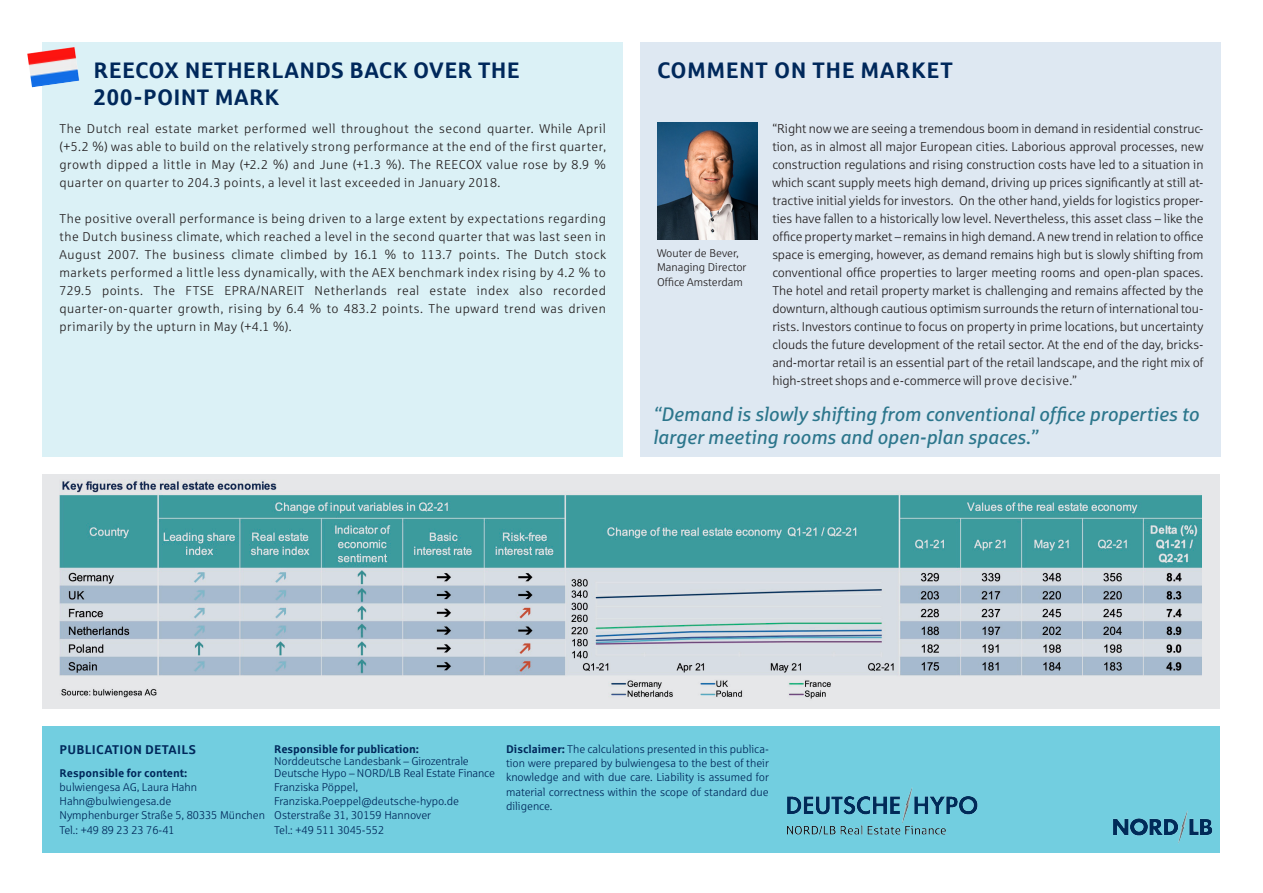
<style>
.page{position:relative;width:1263px;height:893px;background:#fff}
.page>*{position:absolute;margin:0;border:0;box-sizing:border-box;transform-origin:0 0}
.t1{font:700 22.5px "Sparkasse Rg";letter-spacing:.015em;color:#00285b}
.t2{font:italic 19.5px/23.4px "Sparkasse Rg";letter-spacing:-.01em;color:#2c768c}
.t3{font:12.75px/18px "Sparkasse Lt";letter-spacing:.035em;color:#231f20;text-align:justify}
.t4{font:700 12.75px "Sparkasse Rg";letter-spacing:.02em;color:#00285b}
.t5{font:11.25px/14.2px "Sparkasse Lt";color:#00285b;text-align:justify}
.t6{font:700 11.25px "Sparkasse Rg";letter-spacing:-.01em;color:#00285b}
.t7{font:11.25px/14.2px "Sparkasse Lt";color:#231f20}
.s1{font-family:"Sparkasse Rg";font-weight:700}
</style>
<div class="page">
<div style="left:43px;top:727px;width:1177px;height:126px;background:#72cee0"></div>
<div style="left:43px;top:43px;width:580px;height:414px;background:#dbf1f6"></div>
<div style="left:640px;top:43px;width:580px;height:414px;background:#dee8f2"></div>
<div style="left:43px;top:475px;width:1177px;height:234px;background:#e6e7e9"></div>
<img style="left:60px;top:475px;width:1141px;height:228px">
<img style="left:778px;top:780px;width:442px;height:70px">
<img style="left:27px;top:47px;width:52px;height:40px">
<img style="left:657px;top:123px;width:101px;height:117px">
<p class="t1" style="left:94px;top:56px;width:428px">REECOX NETHERLANDS BACK OVER THE</p>
<p class="t1" style="left:657px;top:56px;width:297px">COMMENT ON THE MARKET</p>
<p class="t1" style="left:94px;top:83px;width:187px">200-POINT MARK</p>
<p class="t3" style="left:60px;top:119px;width:548px">The Dutch real estate market performed well throughout the second quarter. While April (+5.2 %) was able to build on the relatively strong performance at the end of the first quarter, growth dipped a little in May (+2.2 %) and June (+1.3 %). The REECOX value rose by 8.9 % quarter on quarter to 204.3 points, a level it last exceeded in January 2018.</p>
<p class="t3" style="left:60px;top:209px;width:548px">The positive overall performance is being driven to a large extent by expectations regarding the Dutch business climate, which reached a level in the second quarter that was last seen in August 2007. The business climate climbed by 16.1 % to 113.7 points. The Dutch stock markets performed a little less dynamically, with the AEX benchmark index rising by 4.2 % to 729.5 points. The FTSE EPRA/NAREIT Netherlands real estate index also recorded quarter-on-quarter growth, rising by 6.4 % to 483.2 points. The upward trend was driven primarily by the upturn in May (+4.1 %).</p>
<p class="t7" style="left:657px;top:246px;width:91px">Wouter de Bever,<br>Managing Director<br>Office Amsterdam</p>
<p class="t3" style="left:772px;top:119px;width:433px">“Right now we are seeing a tremendous boom in demand in residential construc&shy;tion, as in almost all major European cities. Laborious approval processes, new construction regulations and rising construction costs have led to a situation in which scant supply meets high demand, driving up prices significantly at still at&shy;tractive initial yields for investors. On the other hand, yields for logistics proper&shy;ties have fallen to a historically low level. Nevertheless, this asset class – like the office property market – remains in high demand. A new trend in relation to office space is emerging, however, as demand remains high but is slowly shifting from conventional office properties to larger meeting rooms and open-plan spaces.<br>The hotel and retail property market is challenging and remains affected by the downturn, although cautious optimism surrounds the return of international tou&shy;rists. Investors continue to focus on property in prime locations, but uncertainty clouds the future development of the retail sector. At the end of the day, bricks&shy;and-mortar retail is an essential part of the retail landscape, and the right mix of high-street shops and e-commerce will prove decisive.”</p>
<p class="t2" style="left:653px;top:402px;width:548px">“Demand is slowly shifting from conventional office properties to larger meeting rooms and open-plan spaces.”</p>
<p class="t4" style="left:60px;top:741px;width:138px">PUBLICATION DETAILS</p>
<p class="t6" style="left:60px;top:765px;width:129px">Responsible for content:</p>
<p class="t5" style="left:60px;top:779px;width:139px">bulwiengesa AG, Laura Hahn</p>
<p class="t5" style="left:60px;top:794px;width:113px">Hahn@bulwiengesa.de</p>
<p class="t5" style="left:60px;top:808px;width:207px">Nymphenburger Straße 5, 80335 München</p>
<p class="t5" style="left:60px;top:822px;width:117px">Tel.: +49 89 23 23 76-41</p>
<p class="t6" style="left:274px;top:741px;width:146px">Responsible for publication:</p>
<p class="t5" style="left:274px;top:753px;width:196px">Norddeutsche Landesbank – Girozentrale</p>
<p class="t5" style="left:274px;top:765px;width:222px">Deutsche Hypo – NORD/LB Real Estate Finance</p>
<p class="t5" style="left:274px;top:780px;width:85px">Franziska Pöppel,</p>
<p class="t5" style="left:274px;top:794px;width:186px">Franziska.Poeppel@deutsche-hypo.de</p>
<p class="t5" style="left:274px;top:808px;width:158px">Osterstraße 31, 30159 Hannover</p>
<p class="t5" style="left:274px;top:822px;width:111px">Tel.: +49 511 3045-552</p>
<p class="t5" style="left:506px;top:742px;width:264px"><span class="s1">Disclaimer:</span> The calculations presented in this publica&shy;tion were prepared by bulwiengesa to the best of their knowledge and with due care. Liability is assumed for material correctness within the scope of standard due diligence.</p>
</div>
